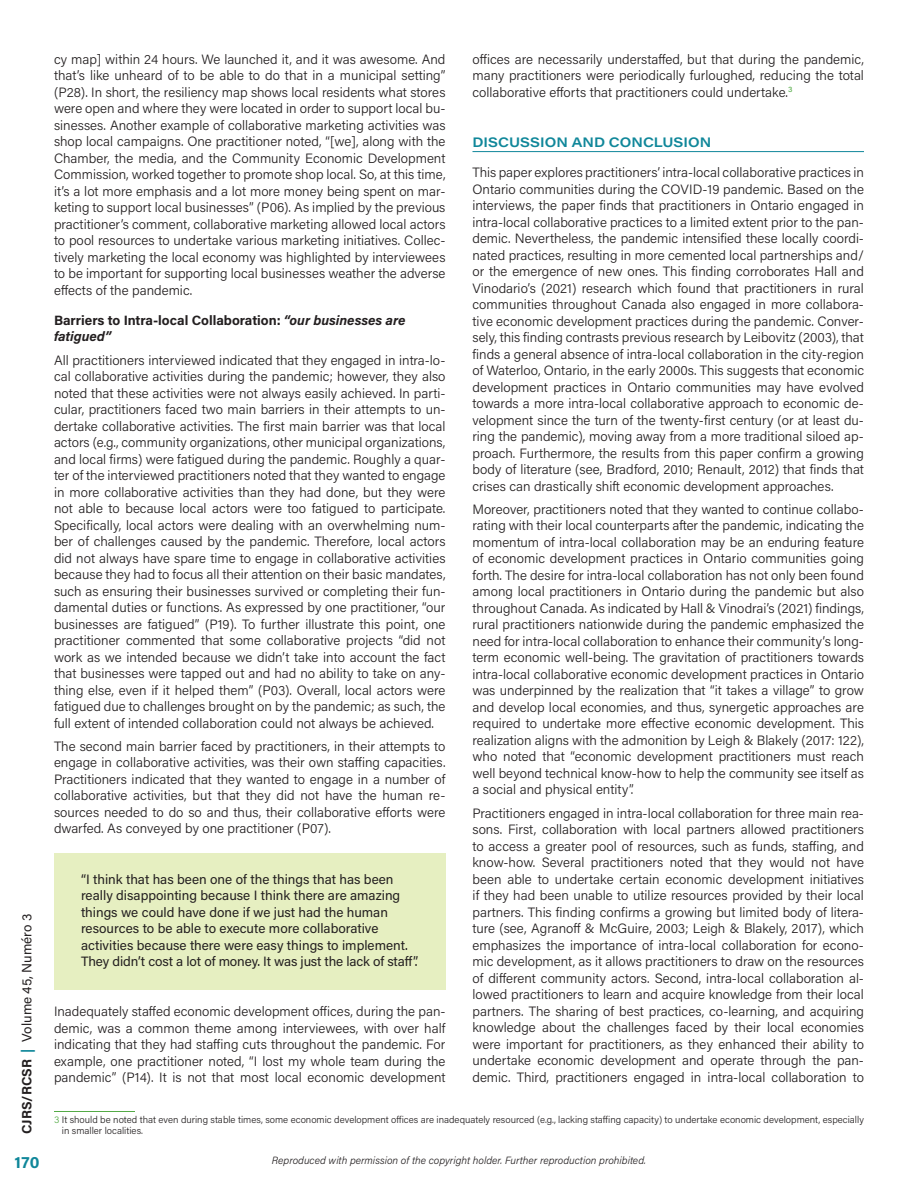
<style>
.page{position:relative;width:918px;height:1188px;background:#fff}
.page>*{position:absolute;margin:0;border:0;box-sizing:border-box;transform-origin:0 0}
.t1{font:700 16.5px "Acumin Pro";color:#10879a}
.t2{font:300 13.5px/16.5px "Acumin Pro";color:#231f20;text-align:justify}
.t3{font:13.5px/16.5px "Acumin Pro";color:#231f20}
.t4{font:700 13.5px/16.5px "Acumin Pro";color:#231f20}
.t5{font:600 13.5px "Acumin Pro Wide";color:#10879a}
.t6{font:italic 300 10.5px "Acumin Pro";color:#231f20}
.t7{font:300 9.75px/11.2px "Acumin Pro";color:#231f20}
.s1{font-weight:700}
.s2{font-weight:700;color:#10879a}
.s3{font-style:italic}
.s4{color:#54aa46}
</style>
<div class="page">
<div style="left:54px;top:854px;width:392px;height:136px;background:#e6efc1"></div>
<hr style="left:54px;top:1111px;width:81px;height:1px;background:#54aa46">
<hr style="left:472px;top:151px;width:392px;height:1px;background:#10879a">
<p class="t3" style="left:18px;top:1134px;width:222px;rotate:-90deg"><span class="s1">CJRS/RCSR</span> <span class="s2">|</span> Volume 45, Numéro 3</p>
<p class="t1" style="left:15px;top:1150px;width:26px">170</p>
<p class="t2" style="left:472px;top:50px;width:393px">offices are necessarily understaffed, but that during the pandemic, many practitioners were periodically furloughed, reducing the total collaborative efforts that practitioners could undertake.<sup>3</sup></p>
<p class="t5" style="left:472px;top:133px;width:240px">DISCUSSION AND CONCLUSION</p>
<p class="t2" style="left:472px;top:164px;width:393px">This paper explores practitioners’ intra-local collaborative practices in Ontario communities during the COVID-19 pandemic. Based on the interviews, the paper finds that practitioners in Ontario engaged in intra-local collaborative practices to a limited extent prior to the pan&shy;demic. Nevertheless, the pandemic intensified these locally coordi&shy;nated practices, resulting in more cemented local partnerships and/ or the emergence of new ones. This finding corroborates Hall and Vinodario’s (2021) research which found that practitioners in rural communities throughout Canada also engaged in more collabora&shy;tive economic development practices during the pandemic. Conver&shy;sely, this finding contrasts previous research by Leibovitz (2003), that finds a general absence of intra-local collaboration in the city-region of Waterloo, Ontario, in the early 2000s. This suggests that economic development practices in Ontario communities may have evolved towards a more intra-local collaborative approach to economic de&shy;velopment since the turn of the twenty-first century (or at least du&shy;ring the pandemic), moving away from a more traditional siloed ap&shy;proach. Furthermore, the results from this paper confirm a growing body of literature (see, Bradford, 2010; Renault, 2012) that finds that crises can drastically shift economic development approaches.</p>
<p class="t2" style="left:472px;top:500px;width:393px">Moreover, practitioners noted that they wanted to continue collabo&shy;rating with their local counterparts after the pandemic, indicating the momentum of intra-local collaboration may be an enduring feature of economic development practices in Ontario communities going forth. The desire for intra-local collaboration has not only been found among local practitioners in Ontario during the pandemic but also throughout Canada. As indicated by Hall &amp; Vinodrai’s (2021) findings, rural practitioners nationwide during the pandemic emphasized the need for intra-local collaboration to enhance their community’s long&shy;term economic well-being. The gravitation of practitioners towards intra-local collaborative economic development practices in Ontario was underpinned by the realization that “it takes a village” to grow and develop local economies, and thus, synergetic approaches are required to undertake more effective economic development. This realization aligns with the admonition by Leigh &amp; Blakely (2017: 122), who noted that “economic development practitioners must reach well beyond technical know-how to help the community see itself as a social and physical entity”.</p>
<p class="t2" style="left:472px;top:804px;width:393px">Practitioners engaged in intra-local collaboration for three main rea&shy;sons. First, collaboration with local partners allowed practitioners to access a greater pool of resources, such as funds, staffing, and know-how. Several practitioners noted that they would not have been able to undertake certain economic development initiatives if they had been unable to utilize resources provided by their local partners. This finding confirms a growing but limited body of litera&shy;ture (see, Agranoff &amp; McGuire, 2003; Leigh &amp; Blakely, 2017), which emphasizes the importance of intra-local collaboration for econo&shy;mic development, as it allows practitioners to draw on the resources of different community actors. Second, intra-local collaboration al&shy;lowed practitioners to learn and acquire knowledge from their local partners. The sharing of best practices, co-learning, and acquiring knowledge about the challenges faced by their local economies were important for practitioners, as they enhanced their ability to undertake economic development and operate through the pan&shy;demic. Third, practitioners engaged in intra-local collaboration to</p>
<p class="t2" style="left:54px;top:50px;width:393px">cy map] within 24 hours. We launched it, and it was awesome. And that’s like unheard of to be able to do that in a municipal setting” (P28). In short, the resiliency map shows local residents what stores were open and where they were located in order to support local bu&shy;sinesses. Another example of collaborative marketing activities was shop local campaigns. One practitioner noted, “[we], along with the Chamber, the media, and the Community Economic Development Commission, worked together to promote shop local. So, at this time, it’s a lot more emphasis and a lot more money being spent on mar&shy;keting to support local businesses” (P06). As implied by the previous practitioner’s comment, collaborative marketing allowed local actors to pool resources to undertake various marketing initiatives. Collec&shy;tively marketing the local economy was highlighted by interviewees to be important for supporting local businesses weather the adverse effects of the pandemic.</p>
<p class="t4" style="left:54px;top:311px;width:353px">Barriers to Intra-local Collaboration: <span class="s3">“our businesses are fatigued”</span></p>
<p class="t2" style="left:54px;top:351px;width:393px">All practitioners interviewed indicated that they engaged in intra-lo&shy;cal collaborative activities during the pandemic; however, they also noted that these activities were not always easily achieved. In parti&shy;cular, practitioners faced two main barriers in their attempts to un&shy;dertake collaborative activities. The first main barrier was that local actors (e.g., community organizations, other municipal organizations, and local firms) were fatigued during the pandemic. Roughly a quar&shy;ter of the interviewed practitioners noted that they wanted to engage in more collaborative activities than they had done, but they were not able to because local actors were too fatigued to participate.<br>Specifically, local actors were dealing with an overwhelming num&shy;ber of challenges caused by the pandemic. Therefore, local actors did not always have spare time to engage in collaborative activities because they had to focus all their attention on their basic mandates, such as ensuring their businesses survived or completing their fun&shy;damental duties or functions. As expressed by one practitioner, “our businesses are fatigued” (P19). To further illustrate this point, one practitioner commented that some collaborative projects “did not work as we intended because we didn’t take into account the fact that businesses were tapped out and had no ability to take on any&shy;thing else, even if it helped them” (P03). Overall, local actors were fatigued due to challenges brought on by the pandemic; as such, the full extent of intended collaboration could not always be achieved.</p>
<p class="t2" style="left:54px;top:737px;width:393px">The second main barrier faced by practitioners, in their attempts to engage in collaborative activities, was their own staffing capacities.<br>Practitioners indicated that they wanted to engage in a number of collaborative activities, but that they did not have the human re&shy;sources needed to do so and thus, their collaborative efforts were dwarfed. As conveyed by one practitioner (P07).</p>
<p class="t3" style="left:81px;top:870px;width:339px">“I think that has been one of the things that has been really disappointing because I think there are amazing things we could have done if we just had the human resources to be able to execute more collaborative activities because there were easy things to implement.<br>They didn’t cost a lot of money. It was just the lack of staff”.</p>
<p class="t2" style="left:54px;top:1003px;width:393px">Inadequately staffed economic development offices, during the pan&shy;demic, was a common theme among interviewees, with over half indicating that they had staffing cuts throughout the pandemic. For example, one practitioner noted, “I lost my whole team during the pandemic” (P14). It is not that most local economic development</p>
<p class="t7" style="left:62px;top:1113px;width:804px;text-indent:-8px"><span class="s4">3</span> It should be noted that even during stable times, some economic development offices are inadequately resourced (e.g., lacking staffing capacity) to undertake economic development, especially in smaller localities.</p>
<p class="t6" style="left:272px;top:1153px;width:376px">Reproduced with permission of the copyright holder. Further reproduction prohibited.</p>
</div>
